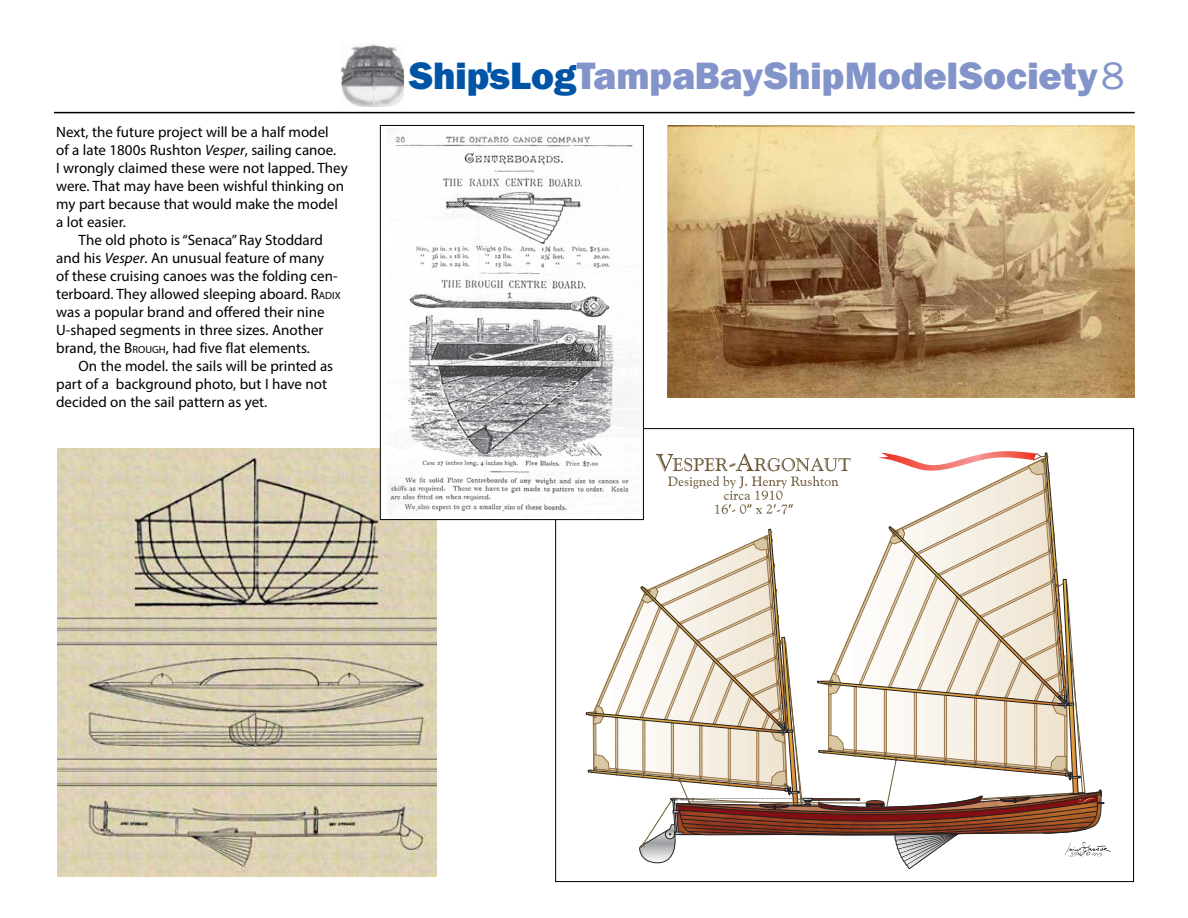
<style>
.page{position:relative;width:1188px;height:918px;background:#fff}
.page>*{position:absolute;margin:0;border:0;box-sizing:border-box;transform-origin:0 0}
.t1{font:800 37.95px "Franklin Gothic IT Cby BT";color:#8394ca}
.t2{font:15px "Myriad Pro";color:#000}
.t3{font:9px "Myriad";color:#636466}
.s1{font-style:italic}
.s2{font-style:inherit}
.s3{font-size:10.5px}
.s4{color:#0054a6}
.s5{font-weight:400}
</style>
<div class="page">
<svg style="left:585px;top:451px;width:526px;height:419px"></svg>
<hr style="left:54px;top:112px;width:1081px;height:1px;background:#000">
<img style="left:340px;top:45px;width:64px;height:61px">
<img style="left:667px;top:125px;width:467px;height:273px">
<img style="left:58px;top:449px;width:379px;height:427px">
<div style="left:380px;top:125px;width:264px;height:395px;background:#fff;border:1px solid #000"></div>
<img style="left:387px;top:129px;width:254px;height:383px">
<p class="t2" style="left:56px;top:123px;width:274px">Next, the future project will be a half model</p>
<p class="t2" style="left:56px;top:141px;width:282px">of a late 1800s Rushton <span class="s1">Vesper</span>, sailing canoe.</p>
<p class="t2" style="left:56px;top:159px;width:293px">I wrongly claimed these were not lapped. They</p>
<p class="t2" style="left:56px;top:177px;width:290px">were. That may have been wishful thinking on</p>
<p class="t2" style="left:56px;top:195px;width:283px">my part because that would make the model</p>
<p class="t2" style="left:56px;top:213px;width:71px">a lot easier.</p>
<p class="t2" style="left:79px;top:231px;width:246px">The old photo is “Senaca” Ray Stoddard</p>
<p class="t2" style="left:56px;top:249px;width:270px">and his <span class="s1">Vesper</span>. An unusual feature of many</p>
<p class="t2" style="left:56px;top:267px;width:283px">of these cruising canoes was the folding cen-</p>
<p class="t2" style="left:56px;top:285px;width:286px">terboard. They allowed sleeping aboard. <span class="s2">R</span><span class="s3">ADIX</span></p>
<p class="t2" style="left:56px;top:303px;width:270px">was a popular brand and offered their nine</p>
<p class="t2" style="left:56px;top:321px;width:269px">U-shaped segments in three sizes. Another</p>
<p class="t2" style="left:56px;top:339px;width:255px">brand, the <span class="s2">B</span><span class="s3">ROUGH</span>, had five flat elements.</p>
<p class="t2" style="left:79px;top:357px;width:256px">On the model. the sails will be printed as</p>
<p class="t2" style="left:56px;top:375px;width:272px">part of a background photo, but I have not</p>
<p class="t2" style="left:56px;top:393px;width:213px">decided on the sail pattern as yet.</p>
<h1 class="t1" style="left:408px;top:52px;width:717px"><span class="s4">Ship'sLog</span>TampaBayShipModelSociety<span class="s5">8</span></h1>
<p class="t3" style="left:694px;top:792px;width:106px">........................................................</p>
</div>
